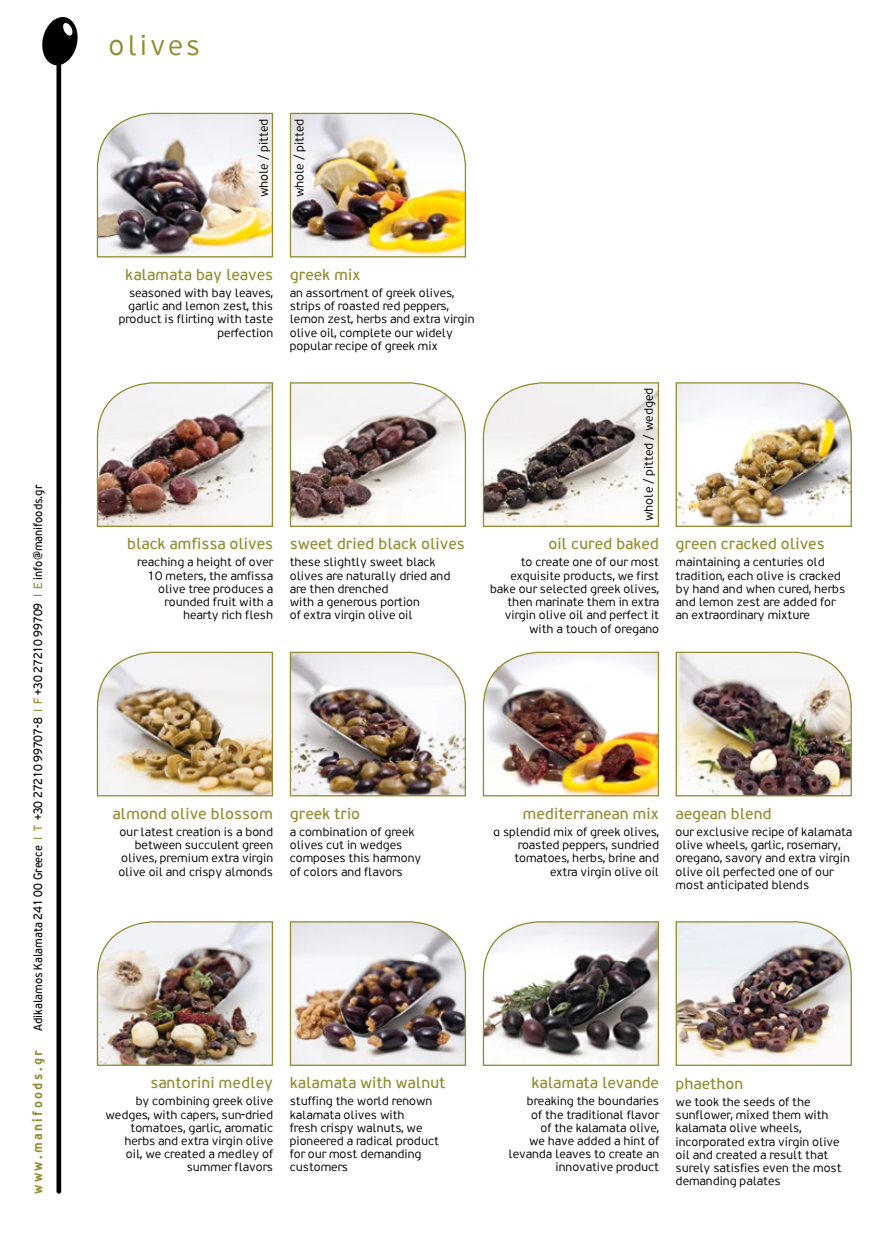
<style>
.page{position:relative;width:893px;height:1234px;background:#fff}
.page>*{position:absolute;margin:0;border:0;box-sizing:border-box;transform-origin:0 0}
.t1{font:300 28.05px "PF Traffic";letter-spacing:.1em;color:#918c2f}
.t2{font:15.75px "PF Traffic";color:#918c2f}
.t3{font:700 13.5px "PF Traffic";letter-spacing:.2em;color:#918c2f;scale:.9 1}
.t4{font:300 12.15px "PF Traffic";color:#000}
.t5{font:300 12px/13.2px "PF Traffic";color:#000;text-align:right}
.t6{font:12px "PF Traffic";color:#000;scale:.9 1}
.s1{color:#918c2f}
</style>
<div class="page">
<svg style="left:289px;top:382px;width:178px;height:145px"></svg>
<img style="left:675px;top:382px;width:177px;height:145px">
<img style="left:96px;top:382px;width:178px;height:145px">
<svg style="left:482px;top:382px;width:178px;height:145px"></svg>
<div style="left:56px;top:57px;width:5px;height:1134px;background:#000"></div>
<svg style="left:42px;top:17px;width:36px;height:50px"></svg>
<img style="left:96px;top:112px;width:178px;height:146px">
<img style="left:289px;top:112px;width:178px;height:146px">
<img style="left:482px;top:651px;width:178px;height:145px">
<img style="left:289px;top:651px;width:177px;height:145px">
<img style="left:675px;top:651px;width:177px;height:145px">
<img style="left:96px;top:651px;width:178px;height:145px">
<img style="left:289px;top:921px;width:178px;height:145px">
<img style="left:675px;top:921px;width:177px;height:145px">
<img style="left:96px;top:921px;width:178px;height:145px">
<svg style="left:482px;top:921px;width:178px;height:145px"></svg>
<div style="left:19px;top:471px;width:39px;height:734px;background:#fff"></div>
<p class="t6" style="left:31px;top:1030px;width:608px;rotate:-90deg">Adikalamos Kalamata 241 00 Greece <span class="s1">I T</span> +30 27210 99707-8 <span class="s1">I F</span> +30 27210 99709 <span class="s1">I E</span> info@manifoods.gr</p>
<p class="t3" style="left:29px;top:1193px;width:161px;rotate:-90deg">www.manifoods.gr</p>
<h1 class="t1" style="left:109px;top:29px;width:93px">olives</h1>
<p class="t4" style="left:257px;top:197px;width:80px;rotate:-90deg">whole / pitted</p>
<p class="t4" style="left:292px;top:197px;width:80px;rotate:-90deg">whole / pitted</p>
<h2 class="t2" style="left:125px;top:265px;width:149px">kalamata bay leaves</h2>
<p class="t5" style="left:119px;top:286px;width:156px">seasoned with bay leaves, garlic and lemon zest, this product is flirting with taste perfection</p>
<h2 class="t2" style="left:290px;top:265px;width:72px">greek mix</h2>
<p class="t5" style="left:290px;top:286px;width:186px;text-align:left">an assortment of greek olives, strips of roasted red peppers, lemon zest, herbs and extra virgin olive oil, complete our widely popular recipe of greek mix</p>
<h2 class="t2" style="left:127px;top:534px;width:148px">black amfissa olives</h2>
<p class="t5" style="left:137px;top:555px;width:137px">reaching a height of over<br>10 meters, the amfissa olive tree produces a rounded fruit with a hearty rich flesh</p>
<h2 class="t2" style="left:290px;top:534px;width:176px">sweet dried black olives</h2>
<p class="t5" style="left:290px;top:555px;width:162px;text-align:left">these slightly sweet black olives are naturally dried and are then drenched<br>with a generous portion<br>of extra virgin olive oil</p>
<p class="t4" style="left:642px;top:521px;width:135px;rotate:-90deg">whole / pitted / wedged</p>
<h2 class="t2" style="left:548px;top:534px;width:112px">oil cured baked</h2>
<p class="t5" style="left:490px;top:555px;width:171px">to create one of our most exquisite products, we first bake our selected greek olives, then marinate them in extra virgin olive oil and perfect it with a touch of oregano</p>
<h2 class="t2" style="left:676px;top:534px;width:151px">green cracked olives</h2>
<p class="t5" style="left:676px;top:555px;width:171px;text-align:left">maintaining a centuries old tradition, each olive is cracked by hand and when cured, herbs and lemon zest are added for an extraordinary mixture</p>
<h2 class="t2" style="left:112px;top:803px;width:162px">almond olive blossom</h2>
<p class="t5" style="left:118px;top:825px;width:156px">our latest creation is a bond between succulent green olives, premium extra virgin olive oil and crispy almonds</p>
<h2 class="t2" style="left:290px;top:803px;width:72px">greek trio</h2>
<p class="t5" style="left:290px;top:825px;width:133px;text-align:left">a combination of greek olives cut in wedges composes this harmony of colors and flavors</p>
<h2 class="t2" style="left:522px;top:803px;width:138px">mediterranean mix</h2>
<p class="t5" style="left:493px;top:825px;width:167px">α splendid mix of greek olives, roasted peppers, sundried tomatoes, herbs, brine and extra virgin olive oil</p>
<h2 class="t2" style="left:676px;top:803px;width:98px">aegean blend</h2>
<p class="t5" style="left:676px;top:825px;width:178px;text-align:left">our exclusive recipe of kalamata olive wheels, garlic, rosemary, oregano, savory and extra virgin olive oil perfected one of our most anticipated blends</p>
<h2 class="t2" style="left:151px;top:1073px;width:124px">santorini medley</h2>
<p class="t5" style="left:105px;top:1094px;width:169px">by combining greek olive wedges, with capers, sun-dried tomatoes, garlic, aromatic herbs and extra virgin olive oil, we created a medley of summer flavors</p>
<h2 class="t2" style="left:290px;top:1073px;width:157px">kalamata with walnut</h2>
<p class="t5" style="left:290px;top:1094px;width:151px;text-align:left">stuffing the world renown kalamata olives with<br>fresh crispy walnuts, we pioneered a radical product for our most demanding customers</p>
<h2 class="t2" style="left:531px;top:1073px;width:129px">kalamata levande</h2>
<p class="t5" style="left:508px;top:1094px;width:152px">breaking the boundaries<br>of the traditional flavor<br>of the kalamata olive,<br>we have added a hint of levanda leaves to create an innovative product</p>
<h2 class="t2" style="left:676px;top:1073px;width:69px">phaethon</h2>
<p class="t5" style="left:676px;top:1094px;width:167px;text-align:left">we took the seeds of the sunflower, mixed them with kalamata olive wheels, incorporated extra virgin olive oil and created a result that surely satisfies even the most demanding palates</p>
</div>
